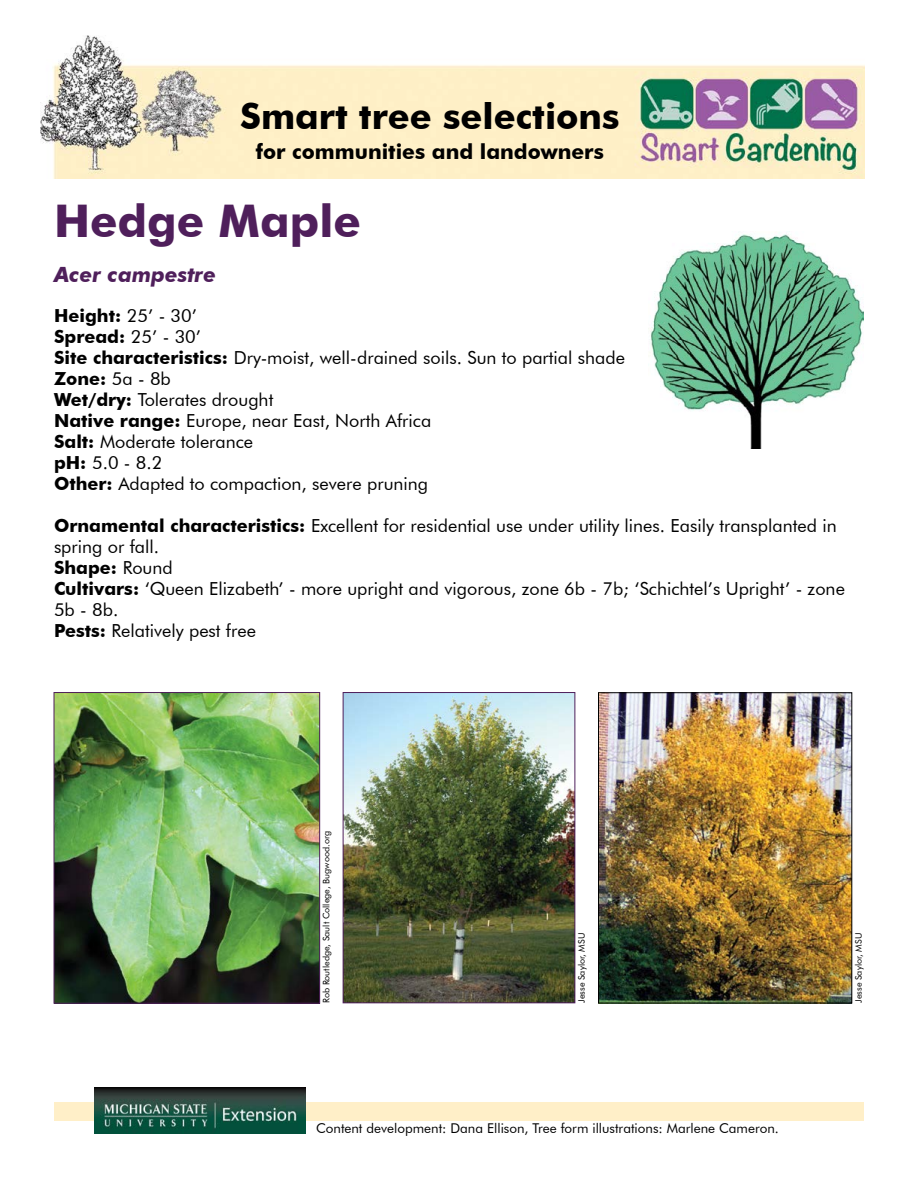
<style>
.page{position:relative;width:918px;height:1188px;background:#fff}
.page>*{position:absolute;margin:0;border:0;box-sizing:border-box;transform-origin:0 0}
.t1{font:700 45px "Futura BT";color:#4f1f5b}
.t2{font:700 36px "Futura BT";color:#000}
.t3{font:700 21px "Futura BT";color:#000}
.Scientific_name{font:italic 700 21px "Futura BT";color:#4f1f5b}
.t4{font:18px/21px "Futura BT";color:#000}
.t5{font:700 18px "Futura BT";color:#000}
.No_Spacing{font:13.5px "Futura BT";color:#000}
.No_Spacing-2{font:9px "Futura BT";color:#000}
.s1{font-weight:400}
.s2{font-weight:700}
</style>
<div class="page">
<div style="left:54px;top:1102px;width:810px;height:19px;background:#ffefc8"></div>
<img style="left:40px;top:36px;width:825px;height:143px">
<img style="left:94px;top:1088px;width:211px;height:46px">
<img style="left:650px;top:233px;width:214px;height:215px">
<img style="left:56px;top:694px;width:262px;height:307px">
<div style="left:54px;top:692px;width:266px;height:311px;border:1px solid #4f1f5b"></div>
<img style="left:345px;top:694px;width:228px;height:307px">
<div style="left:343px;top:692px;width:232px;height:311px;border:1px solid #4f1f5b"></div>
<img style="left:600px;top:695px;width:250px;height:306px">
<div style="left:598px;top:693px;width:254px;height:310px;border:1px solid #000"></div>
<p class="t2" style="left:240px;top:94px;width:381px">Smart tree selections</p>
<p class="t3" style="left:256px;top:139px;width:350px">for communities and landowners</p>
<p class="t1" style="left:54px;top:194px;width:309px">Hedge Maple</p>
<p class="Scientific_name" style="left:54px;top:262px;width:163px">Acer campestre</p>
<p class="t5" style="left:54px;top:305px;width:145px">Height: <span class="s1">25’ - 30’</span></p>
<p class="t5" style="left:54px;top:326px;width:149px">Spread: <span class="s1">25’ - 30’</span></p>
<p class="t4" style="left:54px;top:347px;width:572px"><span class="s2">Site characteristics:</span> Dry-moist, well-drained soils. Sun to partial shade</p>
<p class="t5" style="left:54px;top:368px;width:118px">Zone: <span class="s1">5a - 8b</span></p>
<p class="t4" style="left:54px;top:389px;width:221px"><span class="s2">Wet/dry:</span> Tolerates drought</p>
<p class="t4" style="left:54px;top:410px;width:379px"><span class="s2">Native range:</span> Europe, near East, North Africa</p>
<p class="t4" style="left:54px;top:431px;width:201px"><span class="s2">Salt:</span> Moderate tolerance</p>
<p class="t4" style="left:54px;top:452px;width:110px"><span class="s2">pH:</span> 5.0 - 8.2</p>
<p class="t4" style="left:54px;top:473px;width:376px"><span class="s2">Other:</span> Adapted to compaction, severe pruning</p>
<p class="t4" style="left:54px;top:515px;width:784px"><span class="s2">Ornamental characteristics:</span> Excellent for residential use under utility lines. Easily transplanted in spring or fall.</p>
<p class="t5" style="left:54px;top:557px;width:120px">Shape: <span class="s1">Round</span></p>
<p class="t4" style="left:54px;top:578px;width:792px"><span class="s2">Cultivars:</span> ‘Queen Elizabeth’ - more upright and vigorous, zone 6b - 7b; ‘Schichtel’s Upright’ - zone<br>5b - 8b.</p>
<p class="t4" style="left:54px;top:620px;width:203px"><span class="s2">Pests:</span> Relatively pest free</p>
<p class="No_Spacing-2" style="left:321px;top:1003px;width:174px;rotate:-90deg">Rob Routledge, Sault College, Bugwood.org</p>
<p class="No_Spacing-2" style="left:576px;top:1003px;width:71px;rotate:-90deg">Jesse Saylor, MSU</p>
<p class="No_Spacing-2" style="left:853px;top:1003px;width:71px;rotate:-90deg">Jesse Saylor, MSU</p>
<p class="No_Spacing" style="left:316px;top:1120px;width:464px">Content development: Dana Ellison, Tree form illustrations: Marlene Cameron.</p>
</div>
